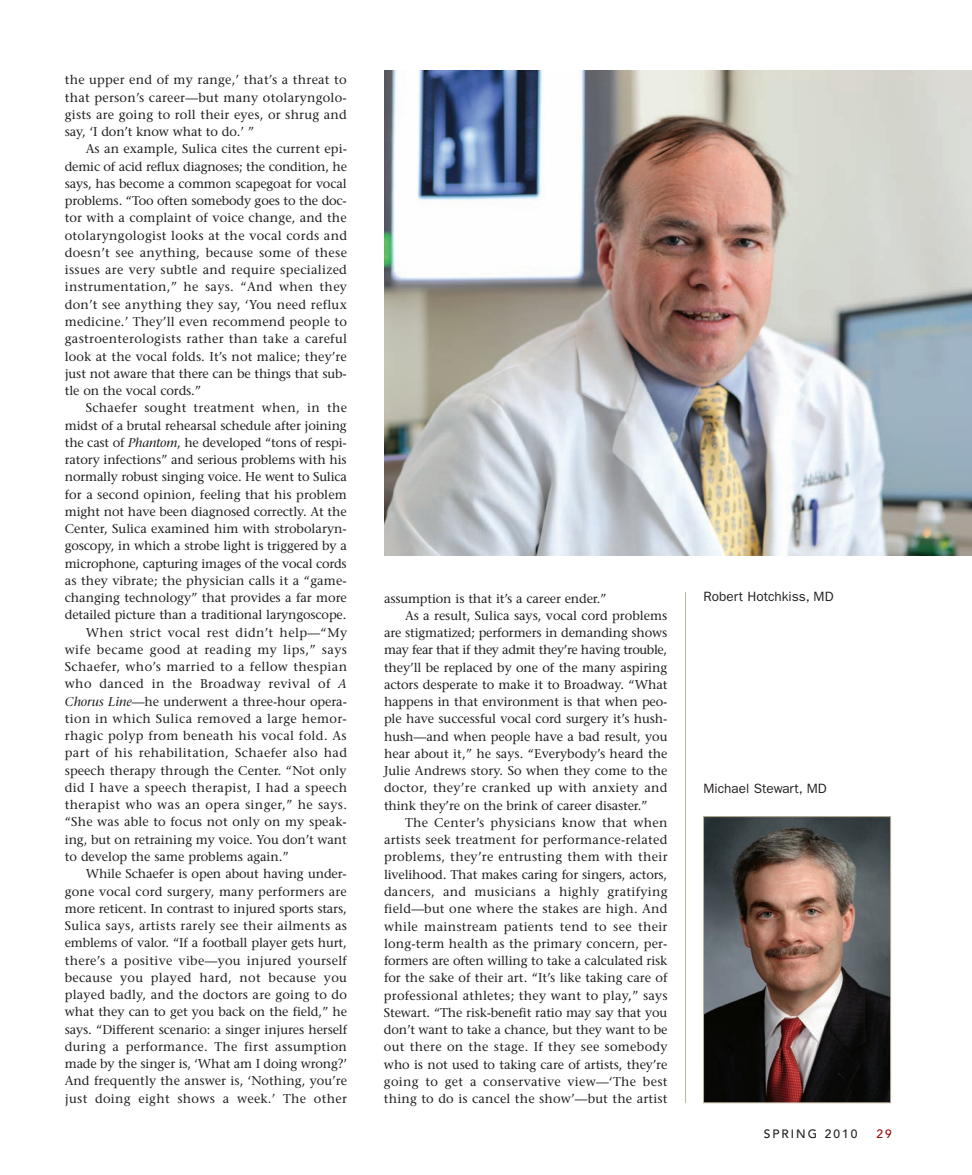
<style>
.page{position:relative;width:972px;height:1175px;background:#fff}
.page>*{position:absolute;margin:0;border:0;box-sizing:border-box;transform-origin:0 0}
.t1{font:13.5px "Franklin Gothic";color:#231f20}
.t2{font:12.75px "Stone Serif";letter-spacing:.005em;color:#231f20}
.t3{font:12.75px "Stone Serif";letter-spacing:.025em;color:#231f20}
.t4{font:12.75px "Stone Serif";letter-spacing:.03em;color:#231f20}
.t5{font:12.75px "Stone Serif";letter-spacing:-.015em;color:#231f20}
.t6{font:12.75px "Stone Serif";letter-spacing:-.03em;color:#231f20}
.t7{font:500 12px "Avenir";letter-spacing:.165em;color:#231f20}
.t8{font:500 12px "Avenir";color:#910b0f}
.s1{font-style:italic}
</style>
<div class="page">
<hr style="left:685px;top:592px;width:1px;height:511px;background:#bdb49c">
<img style="left:384px;top:70px;width:588px;height:485px">
<img style="left:705px;top:818px;width:184px;height:283px">
<div style="left:703px;top:816px;width:188px;height:287px;border:1px solid #bdb49c"></div>
<p class="t2" style="left:65px;top:75px;width:283px">the upper end of my range,’ that’s a threat to</p>
<p class="t2" style="left:65px;top:92px;width:284px">that person’s career—but many otolaryngolo-</p>
<p class="t2" style="left:65px;top:109px;width:284px">gists are going to roll their eyes, or shrug and</p>
<p class="t2" style="left:65px;top:127px;width:191px">say, ‘I don’t know what to do.’ ”</p>
<p class="t2" style="left:86px;top:144px;width:263px">As an example, Sulica cites the current epi-</p>
<p class="t5" style="left:65px;top:161px;width:284px">demic of acid reflux diagnoses; the condition, he</p>
<p class="t2" style="left:65px;top:178px;width:283px">says, has become a common scapegoat for vocal</p>
<p class="t5" style="left:65px;top:196px;width:284px">problems. “Too often somebody goes to the doc-</p>
<p class="t2" style="left:65px;top:213px;width:283px">tor with a complaint of voice change, and the</p>
<p class="t3" style="left:65px;top:230px;width:284px">otolaryngologist looks at the vocal cords and</p>
<p class="t3" style="left:65px;top:247px;width:284px">doesn’t see anything, because some of these</p>
<p class="t3" style="left:65px;top:265px;width:284px">issues are very subtle and require specialized</p>
<p class="t3" style="left:65px;top:282px;width:284px">instrumentation,” he says. “And when they</p>
<p class="t2" style="left:65px;top:299px;width:284px">don’t see anything they say, ‘You need reflux</p>
<p class="t2" style="left:65px;top:316px;width:284px">medicine.’ They’ll even recommend people to</p>
<p class="t3" style="left:65px;top:334px;width:284px">gastroenterologists rather than take a careful</p>
<p class="t2" style="left:65px;top:351px;width:284px">look at the vocal folds. It’s not malice; they’re</p>
<p class="t2" style="left:65px;top:368px;width:283px">just not aware that there can be things that sub-</p>
<p class="t2" style="left:65px;top:385px;width:138px">tle on the vocal cords.”</p>
<p class="t3" style="left:86px;top:403px;width:263px">Schaefer sought treatment when, in the</p>
<p class="t2" style="left:65px;top:420px;width:283px">midst of a brutal rehearsal schedule after joining</p>
<p class="t5" style="left:65px;top:437px;width:283px">the cast of <span class="s1">Phantom</span>, he developed “tons of respi-</p>
<p class="t2" style="left:65px;top:454px;width:283px">ratory infections” and serious problems with his</p>
<p class="t5" style="left:65px;top:472px;width:284px">normally robust singing voice. He went to Sulica</p>
<p class="t2" style="left:65px;top:489px;width:284px">for a second opinion, feeling that his problem</p>
<p class="t2" style="left:65px;top:506px;width:283px">might not have been diagnosed correctly. At the</p>
<p class="t2" style="left:65px;top:523px;width:284px">Center, Sulica examined him with strobolaryn-</p>
<p class="t2" style="left:65px;top:541px;width:284px">goscopy, in which a strobe light is triggered by a</p>
<p class="t5" style="left:65px;top:558px;width:284px">microphone, capturing images of the vocal cords</p>
<p class="t2" style="left:65px;top:575px;width:283px">as they vibrate; the physician calls it a “game-</p>
<p class="t2" style="left:65px;top:592px;width:284px">changing technology” that provides a far more</p>
<p class="t2" style="left:65px;top:610px;width:283px">detailed picture than a traditional laryngoscope.</p>
<p class="t4" style="left:86px;top:627px;width:263px">When strict vocal rest didn’t help—“My</p>
<p class="t4" style="left:65px;top:644px;width:284px">wife became good at reading my lips,” says</p>
<p class="t4" style="left:65px;top:661px;width:284px">Schaefer, who’s married to a fellow thespian</p>
<p class="t4" style="left:65px;top:679px;width:284px">who danced in the Broadway revival of <span class="s1">A</span></p>
<p class="t2" style="left:65px;top:696px;width:284px"><span class="s1">Chorus Line</span>—he underwent a three-hour opera-</p>
<p class="t3" style="left:65px;top:713px;width:284px">tion in which Sulica removed a large hemor-</p>
<p class="t4" style="left:65px;top:730px;width:283px">rhagic polyp from beneath his vocal fold. As</p>
<p class="t4" style="left:65px;top:748px;width:284px">part of his rehabilitation, Schaefer also had</p>
<p class="t2" style="left:65px;top:765px;width:283px">speech therapy through the Center. “Not only</p>
<p class="t4" style="left:65px;top:782px;width:284px">did I have a speech therapist, I had a speech</p>
<p class="t4" style="left:65px;top:799px;width:284px">therapist who was an opera singer,” he says.</p>
<p class="t2" style="left:65px;top:817px;width:283px">“She was able to focus not only on my speak-</p>
<p class="t2" style="left:65px;top:834px;width:284px">ing, but on retraining my voice. You don’t want</p>
<p class="t2" style="left:65px;top:851px;width:225px">to develop the same problems again.”</p>
<p class="t2" style="left:86px;top:868px;width:262px">While Schaefer is open about having under-</p>
<p class="t2" style="left:65px;top:886px;width:284px">gone vocal cord surgery, many performers are</p>
<p class="t2" style="left:65px;top:903px;width:283px">more reticent. In contrast to injured sports stars,</p>
<p class="t2" style="left:65px;top:920px;width:284px">Sulica says, artists rarely see their ailments as</p>
<p class="t2" style="left:65px;top:937px;width:283px">emblems of valor. “If a football player gets hurt,</p>
<p class="t3" style="left:65px;top:955px;width:284px">there’s a positive vibe—you injured yourself</p>
<p class="t3" style="left:65px;top:972px;width:284px">because you played hard, not because you</p>
<p class="t2" style="left:65px;top:989px;width:284px">played badly, and the doctors are going to do</p>
<p class="t2" style="left:65px;top:1006px;width:284px">what they can to get you back on the field,” he</p>
<p class="t2" style="left:65px;top:1024px;width:284px">says. “Different scenario: a singer injures herself</p>
<p class="t3" style="left:65px;top:1041px;width:284px">during a performance. The first assumption</p>
<p class="t5" style="left:65px;top:1058px;width:284px">made by the singer is, ‘What am I doing wrong?’</p>
<p class="t2" style="left:65px;top:1075px;width:284px">And frequently the answer is, ‘Nothing, you’re</p>
<p class="t3" style="left:65px;top:1093px;width:284px">just doing eight shows a week.’ The other</p>
<p class="t2" style="left:384px;top:593px;width:224px">assumption is that it’s a career ender.”</p>
<p class="t2" style="left:405px;top:610px;width:264px">As a result, Sulica says, vocal cord problems</p>
<p class="t2" style="left:384px;top:627px;width:285px">are stigmatized; performers in demanding shows</p>
<p class="t6" style="left:384px;top:645px;width:285px">may fear that if they admit they’re having trouble,</p>
<p class="t2" style="left:384px;top:662px;width:285px">they’ll be replaced by one of the many aspiring</p>
<p class="t2" style="left:384px;top:679px;width:285px">actors desperate to make it to Broadway. “What</p>
<p class="t2" style="left:384px;top:696px;width:285px">happens in that environment is that when peo-</p>
<p class="t2" style="left:384px;top:714px;width:285px">ple have successful vocal cord surgery it’s hush-</p>
<p class="t2" style="left:384px;top:731px;width:285px">hush—and when people have a bad result, you</p>
<p class="t2" style="left:384px;top:748px;width:285px">hear about it,” he says. “Everybody’s heard the</p>
<p class="t2" style="left:384px;top:765px;width:285px">Julie Andrews story. So when they come to the</p>
<p class="t3" style="left:384px;top:783px;width:285px">doctor, they’re cranked up with anxiety and</p>
<p class="t2" style="left:384px;top:800px;width:265px">think they’re on the brink of career disaster.”</p>
<p class="t3" style="left:405px;top:817px;width:264px">The Center’s physicians know that when</p>
<p class="t2" style="left:384px;top:834px;width:285px">artists seek treatment for performance-related</p>
<p class="t3" style="left:384px;top:852px;width:285px">problems, they’re entrusting them with their</p>
<p class="t2" style="left:384px;top:869px;width:285px">livelihood. That makes caring for singers, actors,</p>
<p class="t3" style="left:384px;top:886px;width:285px">dancers, and musicians a highly gratifying</p>
<p class="t2" style="left:384px;top:903px;width:285px">field—but one where the stakes are high. And</p>
<p class="t3" style="left:384px;top:921px;width:285px">while mainstream patients tend to see their</p>
<p class="t2" style="left:384px;top:938px;width:285px">long-term health as the primary concern, per-</p>
<p class="t2" style="left:384px;top:955px;width:285px">formers are often willing to take a calculated risk</p>
<p class="t2" style="left:384px;top:972px;width:285px">for the sake of their art. “It’s like taking care of</p>
<p class="t2" style="left:384px;top:990px;width:285px">professional athletes; they want to play,” says</p>
<p class="t2" style="left:384px;top:1007px;width:285px">Stewart. “The risk-benefit ratio may say that you</p>
<p class="t2" style="left:384px;top:1024px;width:285px">don’t want to take a chance, but they want to be</p>
<p class="t3" style="left:384px;top:1041px;width:285px">out there on the stage. If they see somebody</p>
<p class="t2" style="left:384px;top:1059px;width:285px">who is not used to taking care of artists, they’re</p>
<p class="t3" style="left:384px;top:1076px;width:285px">going to get a conservative view—‘The best</p>
<p class="t2" style="left:384px;top:1093px;width:285px">thing to do is cancel the show’—but the artist</p>
<p class="t1" style="left:704px;top:591px;width:132px">Robert Hotchkiss, MD</p>
<p class="t1" style="left:704px;top:784px;width:125px">Michael Stewart, MD</p>
<p class="t7" style="left:764px;top:1129px;width:95px">SPRING 2010</p>
<p class="t8" style="left:876px;top:1129px;width:17px">29</p>
</div>
